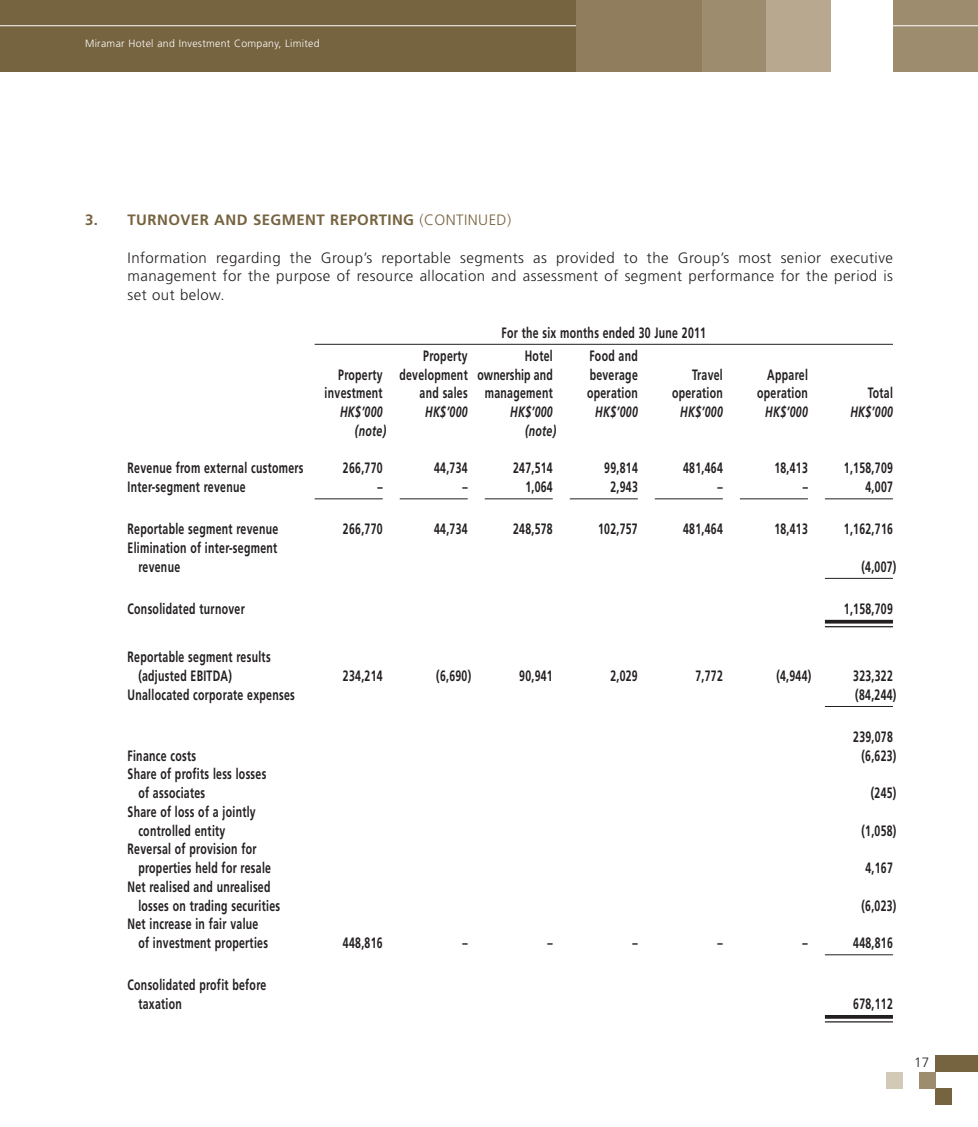
<style>
.page{position:relative;width:978px;height:1127px;background:#fff}
.page>*{position:absolute;margin:0;border:0;box-sizing:border-box;transform-origin:0 0}
.t1{font:700 15px/18.8px "Frutiger LT Std";letter-spacing:.03em;color:#231f20;scale:.7 1}
.t2{font:300 15px/18.8px "Frutiger LT Std";letter-spacing:.03em;color:#231f20;text-align:justify}
.t3{font:italic 700 15px "Frutiger LT Std";letter-spacing:.03em;color:#231f20;scale:.7 1}
.t4{font:700 15px "Frutiger LT Std";letter-spacing:.03em;color:#766340}
.t5{font:300 13.5px "Frutiger LT Std";color:#231f20}
.t6{font:300 10.5px "Frutiger LT Std";letter-spacing:.03em;color:#fff}
.s1{font-weight:300}
</style>
<div class="page">
<div style="left:893px;top:0;width:85px;height:71px;background:#9d8c6e"></div>
<div style="left:601px;top:0;width:170px;height:71px;background:#9d8c6e"></div>
<div style="left:0;top:0;width:75px;height:71px;background:#766340"></div>
<div style="left:60px;top:0;width:541px;height:71px;background:#766340"></div>
<hr style="left:0;top:25px;width:602px;height:1px;background:#fff">
<hr style="left:885px;top:25px;width:93px;height:1px;background:#fff">
<div style="left:766px;top:0;width:64px;height:71px;background:#b8a88f"></div>
<div style="left:576px;top:0;width:126px;height:71px;background:#907d5d"></div>
<div style="left:936px;top:1056px;width:42px;height:16px;background:#766340"></div>
<div style="left:936px;top:1088px;width:16px;height:16px;background:#766340"></div>
<div style="left:920px;top:1072px;width:16px;height:16px;background:#9d8c6e"></div>
<div style="left:887px;top:1072px;width:16px;height:16px;background:#d3c9b7"></div>
<hr style="left:315px;top:344px;width:578px;height:1px;background:#231f20">
<hr style="left:315px;top:498px;width:68px;height:1px;background:#231f20">
<hr style="left:400px;top:498px;width:68px;height:1px;background:#231f20">
<hr style="left:485px;top:498px;width:68px;height:1px;background:#231f20">
<hr style="left:570px;top:498px;width:68px;height:1px;background:#231f20">
<hr style="left:655px;top:498px;width:68px;height:1px;background:#231f20">
<hr style="left:740px;top:498px;width:68px;height:1px;background:#231f20">
<hr style="left:825px;top:498px;width:68px;height:1px;background:#231f20">
<hr style="left:825px;top:578px;width:68px;height:1px;background:#231f20">
<hr style="left:825px;top:620px;width:68px;height:3px;background:#231f20">
<hr style="left:825px;top:626px;width:68px;height:1px;background:#231f20">
<hr style="left:825px;top:706px;width:68px;height:1px;background:#231f20">
<hr style="left:825px;top:954px;width:68px;height:1px;background:#231f20">
<svg style="left:825px;top:1015px;width:68px;height:4px"></svg>
<hr style="left:825px;top:1021px;width:68px;height:1px;background:#231f20">
<p class="t6" style="left:85px;top:37px;width:236px">Miramar Hotel and Investment Company, Limited</p>
<p class="t4" style="left:85px;top:211px;width:428px">3. TURNOVER AND SEGMENT REPORTING <span class="s1">(CONTINUED)</span></p>
<p class="t2" style="left:128px;top:248px;width:767px">Information regarding the Group’s reportable segments as provided to the Group’s most senior executive management for the purpose of resource allocation and assessment of segment performance for the period is set out below.</p>
<p class="t1" style="left:502px;top:323px;width:294px">For the six months ended 30 June 2011</p>
<p class="t1" style="left:325px;top:365px;width:84px;text-align:right">Property investment</p>
<p class="t1" style="left:399px;top:346px;width:99px;text-align:right">Property development and sales</p>
<p class="t1" style="left:477px;top:346px;width:109px;text-align:right">Hotel ownership and management</p>
<p class="t1" style="left:587px;top:346px;width:74px;text-align:justify">Food and beverage operation</p>
<p class="t1" style="left:672px;top:365px;width:74px;text-align:right">Travel operation</p>
<p class="t1" style="left:757px;top:365px;width:74px;text-align:right">Apparel operation</p>
<p class="t1" style="left:868px;top:384px;width:37px">Total</p>
<p class="t3" style="left:340px;top:403px;width:62px">HK$’000</p>
<p class="t3" style="left:425px;top:403px;width:62px">HK$’000</p>
<p class="t3" style="left:510px;top:403px;width:62px">HK$’000</p>
<p class="t3" style="left:595px;top:403px;width:62px">HK$’000</p>
<p class="t3" style="left:680px;top:403px;width:62px">HK$’000</p>
<p class="t3" style="left:765px;top:403px;width:62px">HK$’000</p>
<p class="t3" style="left:850px;top:403px;width:62px">HK$’000</p>
<p class="t3" style="left:355px;top:422px;width:46px">(note)</p>
<p class="t3" style="left:525px;top:422px;width:46px">(note)</p>
<p class="t1" style="left:128px;top:459px;width:253px">Revenue from external customers</p>
<p class="t1" style="left:343px;top:459px;width:58px">266,770</p>
<p class="t1" style="left:434px;top:459px;width:49px">44,734</p>
<p class="t1" style="left:513px;top:459px;width:58px">247,514</p>
<p class="t1" style="left:604px;top:459px;width:49px">99,814</p>
<p class="t1" style="left:683px;top:459px;width:58px">481,464</p>
<p class="t1" style="left:774px;top:459px;width:49px">18,413</p>
<p class="t1" style="left:844px;top:459px;width:72px">1,158,709</p>
<p class="t1" style="left:128px;top:478px;width:170px">Inter-segment revenue</p>
<p class="t1" style="left:377px;top:478px;width:9px">–</p>
<p class="t1" style="left:462px;top:478px;width:9px">–</p>
<p class="t1" style="left:525px;top:478px;width:41px">1,064</p>
<p class="t1" style="left:610px;top:478px;width:41px">2,943</p>
<p class="t1" style="left:718px;top:478px;width:9px">–</p>
<p class="t1" style="left:803px;top:478px;width:9px">–</p>
<p class="t1" style="left:865px;top:478px;width:41px">4,007</p>
<p class="t1" style="left:128px;top:520px;width:217px">Reportable segment revenue</p>
<p class="t1" style="left:343px;top:520px;width:58px">266,770</p>
<p class="t1" style="left:434px;top:520px;width:49px">44,734</p>
<p class="t1" style="left:513px;top:520px;width:58px">248,578</p>
<p class="t1" style="left:598px;top:520px;width:58px">102,757</p>
<p class="t1" style="left:683px;top:520px;width:58px">481,464</p>
<p class="t1" style="left:774px;top:520px;width:49px">18,413</p>
<p class="t1" style="left:844px;top:520px;width:72px">1,162,716</p>
<p class="t1" style="left:138px;top:538px;width:200px;text-indent:-11px">Elimination of inter-segment revenue</p>
<p class="t1" style="left:861px;top:557px;width:52px">(4,007)</p>
<p class="t1" style="left:128px;top:599px;width:169px">Consolidated turnover</p>
<p class="t1" style="left:844px;top:599px;width:72px">1,158,709</p>
<p class="t1" style="left:138px;top:648px;width:191px;text-indent:-11px">Reportable segment results (adjusted EBITDA)</p>
<p class="t1" style="left:343px;top:666px;width:58px">234,214</p>
<p class="t1" style="left:436px;top:666px;width:52px">(6,690)</p>
<p class="t1" style="left:519px;top:666px;width:49px">90,941</p>
<p class="t1" style="left:610px;top:666px;width:41px">2,029</p>
<p class="t1" style="left:695px;top:666px;width:41px">7,772</p>
<p class="t1" style="left:776px;top:666px;width:52px">(4,944)</p>
<p class="t1" style="left:853px;top:666px;width:58px">323,322</p>
<p class="t1" style="left:128px;top:685px;width:240px">Unallocated corporate expenses</p>
<p class="t1" style="left:855px;top:685px;width:60px">(84,244)</p>
<p class="t1" style="left:853px;top:727px;width:58px">239,078</p>
<p class="t1" style="left:128px;top:746px;width:99px">Finance costs</p>
<p class="t1" style="left:861px;top:746px;width:52px">(6,623)</p>
<p class="t1" style="left:138px;top:765px;width:184px;text-indent:-11px">Share of profits less losses of associates</p>
<p class="t1" style="left:871px;top:783px;width:38px">(245)</p>
<p class="t1" style="left:138px;top:802px;width:169px;text-indent:-11px">Share of loss of a jointly controlled entity</p>
<p class="t1" style="left:138px;top:840px;width:191px;text-indent:-11px">Reversal of provision for properties held for resale</p>
<p class="t1" style="left:138px;top:877px;width:204px;text-indent:-11px">Net realised and unrealised losses on trading securities</p>
<p class="t1" style="left:138px;top:915px;width:187px;text-indent:-11px">Net increase in fair value of investment properties</p>
<p class="t1" style="left:138px;top:975px;width:184px;text-indent:-11px">Consolidated profit before taxation</p>
<p class="t1" style="left:861px;top:821px;width:52px">(1,058)</p>
<p class="t1" style="left:865px;top:858px;width:41px">4,167</p>
<p class="t1" style="left:861px;top:896px;width:52px">(6,023)</p>
<p class="t1" style="left:343px;top:933px;width:58px">448,816</p>
<p class="t1" style="left:462px;top:933px;width:9px">–</p>
<p class="t1" style="left:548px;top:933px;width:9px">–</p>
<p class="t1" style="left:633px;top:933px;width:9px">–</p>
<p class="t1" style="left:718px;top:933px;width:9px">–</p>
<p class="t1" style="left:803px;top:933px;width:9px">–</p>
<p class="t1" style="left:853px;top:933px;width:58px">448,816</p>
<p class="t1" style="left:853px;top:994px;width:58px">678,112</p>
<p class="t5" style="left:914px;top:1054px;width:17px">17</p>
</div>
